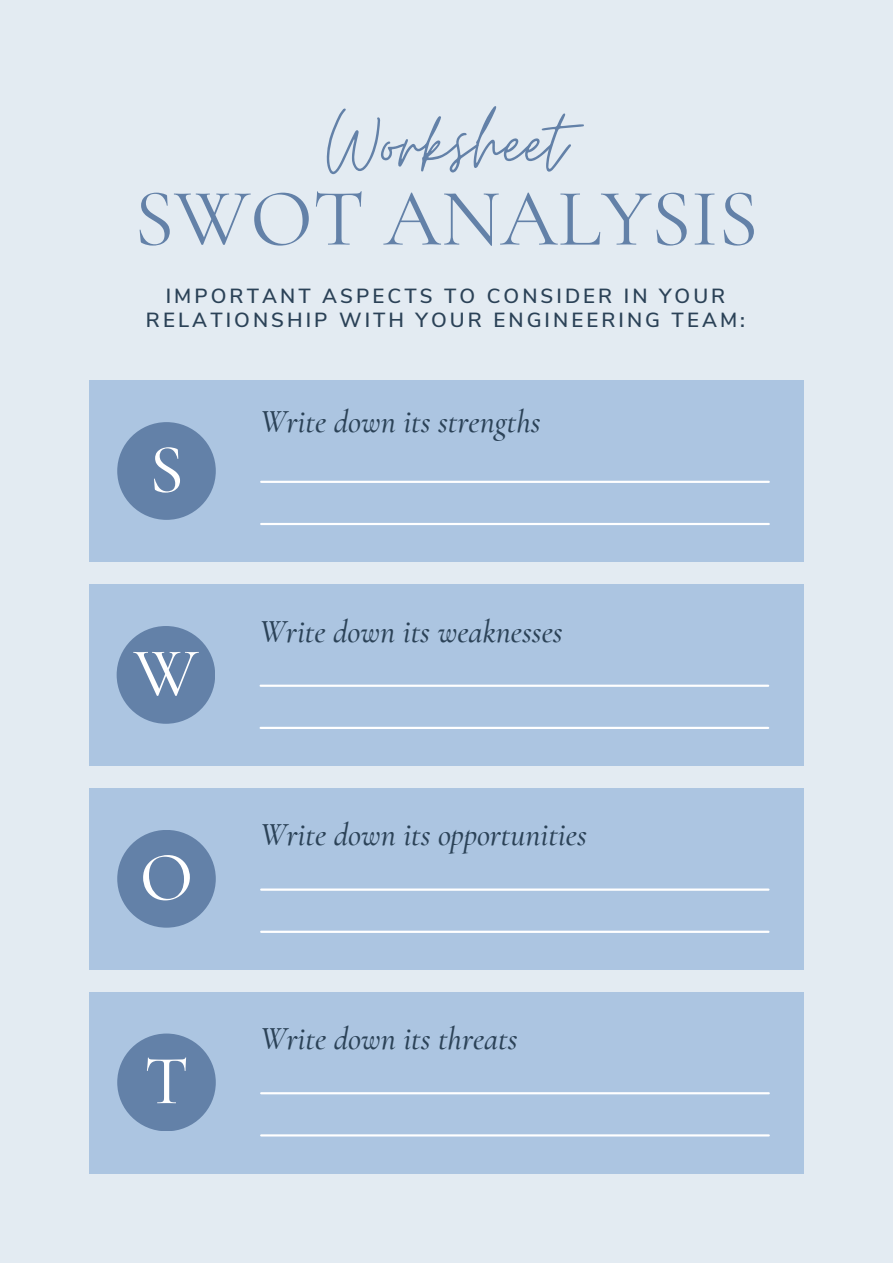
<style>
.page{position:relative;width:893px;height:1264px;background:#fff}
.page>*{position:absolute;margin:0;border:0;box-sizing:border-box;transform-origin:0 0}
.t1{font:93.3px "Moon Time";color:#6381a8}
.t2{font:81.6px "Cormorant Garamond";color:#6381a8}
.t3{font:500 69.9px "Cormorant Garamond";color:#fff}
.t4{font:italic 500 32.1px "Cormorant Garamond";color:#2b4257}
.t5{font:600 20.4px/23.5px "Nunito Sans";letter-spacing:.15em;color:#2b4257;text-align:center}
</style>
<div class="page">
<div style="left:0;top:0;width:892px;height:1262px;background:#e3ebf2"></div>
<div style="left:90px;top:788px;width:713px;height:181px;background:#acc5e1"></div>
<hr style="left:261px;top:888px;width:507px;height:2px;background:#fff">
<hr style="left:261px;top:930px;width:507px;height:2px;background:#fff">
<div style="left:117px;top:830px;width:99px;height:97px;background:#6381a8;border-radius:50%"></div>
<div style="left:90px;top:380px;width:713px;height:182px;background:#acc5e1"></div>
<hr style="left:261px;top:481px;width:507px;height:2px;background:#fff">
<hr style="left:261px;top:523px;width:507px;height:2px;background:#fff">
<div style="left:117px;top:422px;width:99px;height:98px;background:#6381a8;border-radius:50%"></div>
<div style="left:89px;top:584px;width:714px;height:181px;background:#acc5e1"></div>
<hr style="left:260px;top:684px;width:508px;height:2px;background:#fff">
<hr style="left:260px;top:726px;width:508px;height:3px;background:#fff">
<div style="left:117px;top:626px;width:98px;height:97px;background:#6381a8;border-radius:50%"></div>
<div style="left:90px;top:991px;width:713px;height:182px;background:#acc5e1"></div>
<hr style="left:261px;top:1092px;width:507px;height:2px;background:#fff">
<hr style="left:261px;top:1134px;width:507px;height:2px;background:#fff">
<div style="left:117px;top:1033px;width:99px;height:98px;background:#6381a8;border-radius:50%"></div>
<p class="t1" style="left:327px;top:86px;width:241px">Worksheet</p>
<p class="t2" style="left:134px;top:169px;width:625px">SWOT ANALYSIS</p>
<p class="t5" style="left:146px;top:285px;width:600px">IMPORTANT ASPECTS TO CONSIDER IN YOUR<br>RELATIONSHIP WITH YOUR ENGINEERING TEAM:</p>
<p class="t3" style="left:149px;top:427px;width:36px">S</p>
<p class="t3" style="left:133px;top:631px;width:66px">W</p>
<p class="t3" style="left:140px;top:835px;width:55px">O</p>
<p class="t3" style="left:144px;top:1038px;width:46px">T</p>
<p class="t4" style="left:260px;top:402px;width:282px">Write down its strengths</p>
<p class="t4" style="left:259px;top:612px;width:305px">Write down its weaknesses</p>
<p class="t4" style="left:260px;top:815px;width:328px">Write down its opportunities</p>
<p class="t4" style="left:260px;top:1019px;width:259px">Write down its threats</p>
</div>
